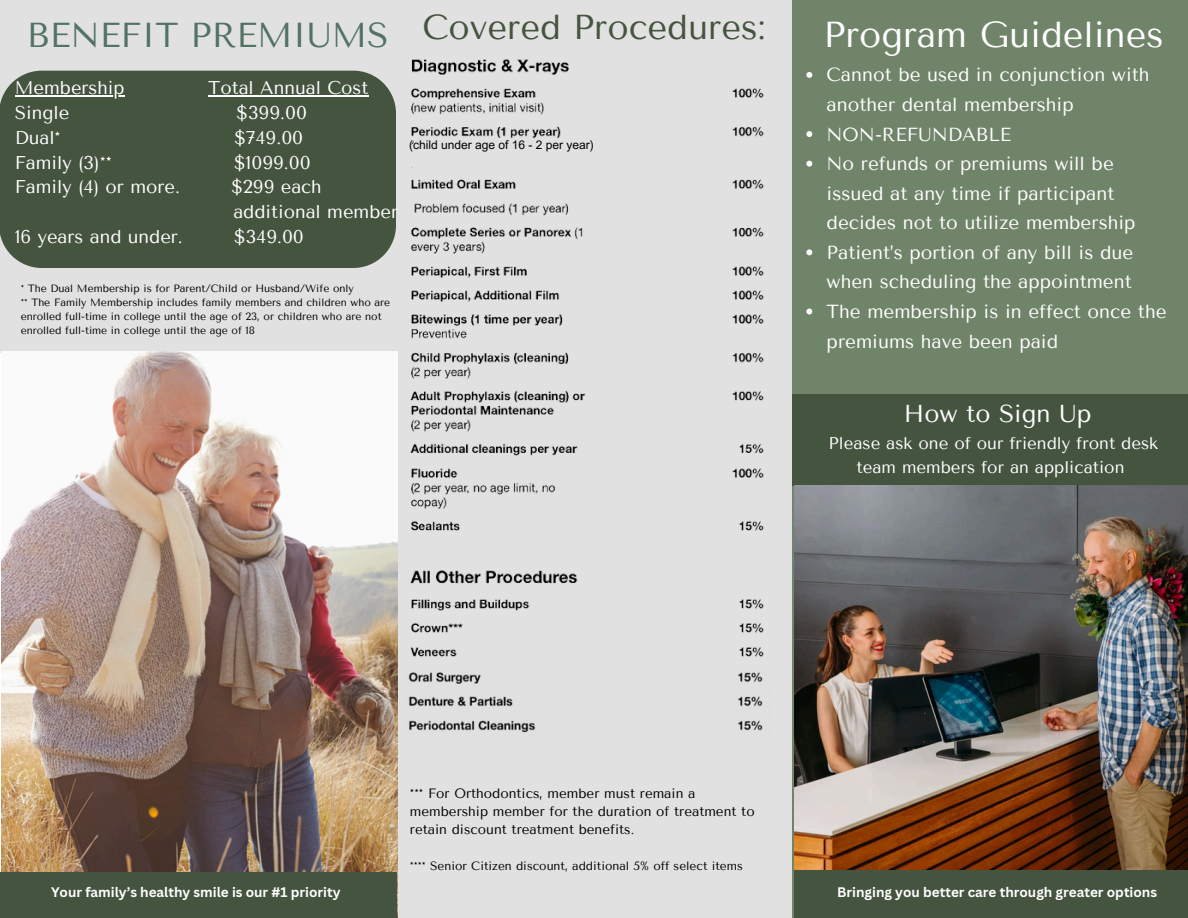
<style>
.page{position:relative;width:1188px;height:918px;background:#fff}
.page>*{position:absolute;margin:0;border:0;box-sizing:border-box;transform-origin:0 0}
.t1{font:36px "Tenor Sans";color:#fff}
.t2{font:34.5px "Tenor Sans";color:#45543f}
.t3{font:34.5px "Tenor Sans";color:#527263}
.t4{font:24.45px "Tenor Sans";color:#fff}
.t5{font:18.9px/29.5px "Tenor Sans";color:#fff}
.t6{font:18.45px/24.8px "Tenor Sans";color:#fff}
.t7{font:16.95px/23.7px "Tenor Sans";color:#fff;text-align:center}
.t8{font:13.5px/18px "Tenor Sans";color:#000}
.t9{font:700 13.5px "Canva Sans";color:#fff}
.t10{font:12px "Tenor Sans";color:#000}
.t11{font:12px "Arial MT Pro";color:#000}
.t12{font:10.5px/14px "Tenor Sans";color:#000}
</style>
<div class="page">
<div style="left:792px;top:0;width:396px;height:917px;background:#708469"></div>
<div style="left:397px;top:0;width:395px;height:918px;background:#e1e1e1"></div>
<div style="left:0;top:0;width:406px;height:352px;background:#e1e1e1"></div>
<div style="left:0;top:71px;width:396px;height:197px;background:#45543f"></div>
<div style="left:792px;top:394px;width:396px;height:92px;background:#45543f"></div>
<img style="left:410px;top:59px;width:354px;height:598px">
<img style="left:1px;top:351px;width:396px;height:521px">
<div style="left:0;top:872px;width:397px;height:46px;background:#45543f"></div>
<img style="left:794px;top:486px;width:394px;height:383px">
<div style="left:794px;top:870px;width:394px;height:48px;background:#45543f"></div>
<svg style="left:410px;top:138px;width:168px;height:35px"></svg>
<img style="left:408px;top:672px;width:355px;height:61px">
<svg style="left:806px;top:72px;width:6px;height:6px"></svg>
<svg style="left:806px;top:131px;width:6px;height:6px"></svg>
<svg style="left:806px;top:161px;width:6px;height:6px"></svg>
<svg style="left:806px;top:249px;width:6px;height:6px"></svg>
<svg style="left:806px;top:309px;width:6px;height:5px"></svg>
<hr style="left:15px;top:96px;width:110px;height:1px;background:#fff">
<hr style="left:208px;top:96px;width:160px;height:1px;background:#fff">
<h2 class="t3" style="left:27px;top:16px;width:363px">BENEFIT PREMIUMS</h2>
<h2 class="t2" style="left:422px;top:7px;width:345px">Covered Procedures:</h2>
<p class="t6" style="left:15px;top:76px;width:111px">Membership</p>
<p class="t6" style="left:208px;top:76px;width:162px">Total Annual Cost</p>
<p class="t6" style="left:15px;top:101px;width:56px">Single</p>
<p class="t6" style="left:237px;top:101px;width:72px">$399.00</p>
<p class="t6" style="left:15px;top:125px;width:48px">Dual*</p>
<p class="t6" style="left:234px;top:125px;width:70px">$749.00</p>
<p class="t6" style="left:15px;top:150px;width:99px">Family (3)**</p>
<p class="t6" style="left:234px;top:150px;width:78px">$1099.00</p>
<p class="t6" style="left:15px;top:175px;width:167px">Family (4) or more.</p>
<p class="t6" style="left:231px;top:175px;width:168px">$299 each additional member</p>
<p class="t6" style="left:15px;top:224px;width:170px">16 years and under.</p>
<p class="t6" style="left:234px;top:224px;width:71px">$349.00</p>
<h5 class="t11" style="left:409px;top:141px;width:186px">(child under age of 16 - 2 per year)</h5>
<p class="t12" style="left:21px;top:282px;width:335px">* The Dual Membership is for Parent/Child or Husband/Wife only</p>
<p class="t12" style="left:21px;top:296px;width:371px">** The Family Membership includes family members and children who are enrolled full-time in college until the age of 23, or children who are not enrolled full-time in college until the age of 18</p>
<p class="t1" style="left:823px;top:13px;width:342px">Program Guidelines</p>
<p class="t5" style="left:827px;top:60px;width:324px">Cannot be used in conjunction with another dental membership</p>
<p class="t5" style="left:827px;top:119px;width:186px">NON-REFUNDABLE</p>
<h6 class="t5" style="left:827px;top:149px;width:311px">No refunds or premiums will be issued at any time if participant decides not to utilize membership</h6>
<p class="t5" style="left:827px;top:238px;width:308px">Patient’s portion of any bill is due when scheduling the appointment</p>
<p class="t5" style="left:827px;top:297px;width:341px">The membership is in effect once the premiums have been paid</p>
<h5 class="t4" style="left:904px;top:400px;width:189px">How to Sign Up</h5>
<h5 class="t7" style="left:829px;top:432px;width:331px">Please ask one of our friendly front desk team members for an application</h5>
<p class="t8" style="left:410px;top:785px;width:346px">*** For Orthodontics, member must remain a membership member for the duration of treatment to retain discount treatment benefits.</p>
<p class="t10" style="left:410px;top:859px;width:334px">**** Senior Citizen discount, additional 5% off select items</p>
<h4 class="t9" style="left:51px;top:882px;width:291px">Your family’s healthy smile is our #1 priority</h4>
<p class="t9" style="left:837px;top:882px;width:322px">Bringing you better care through greater options</p>
</div>
